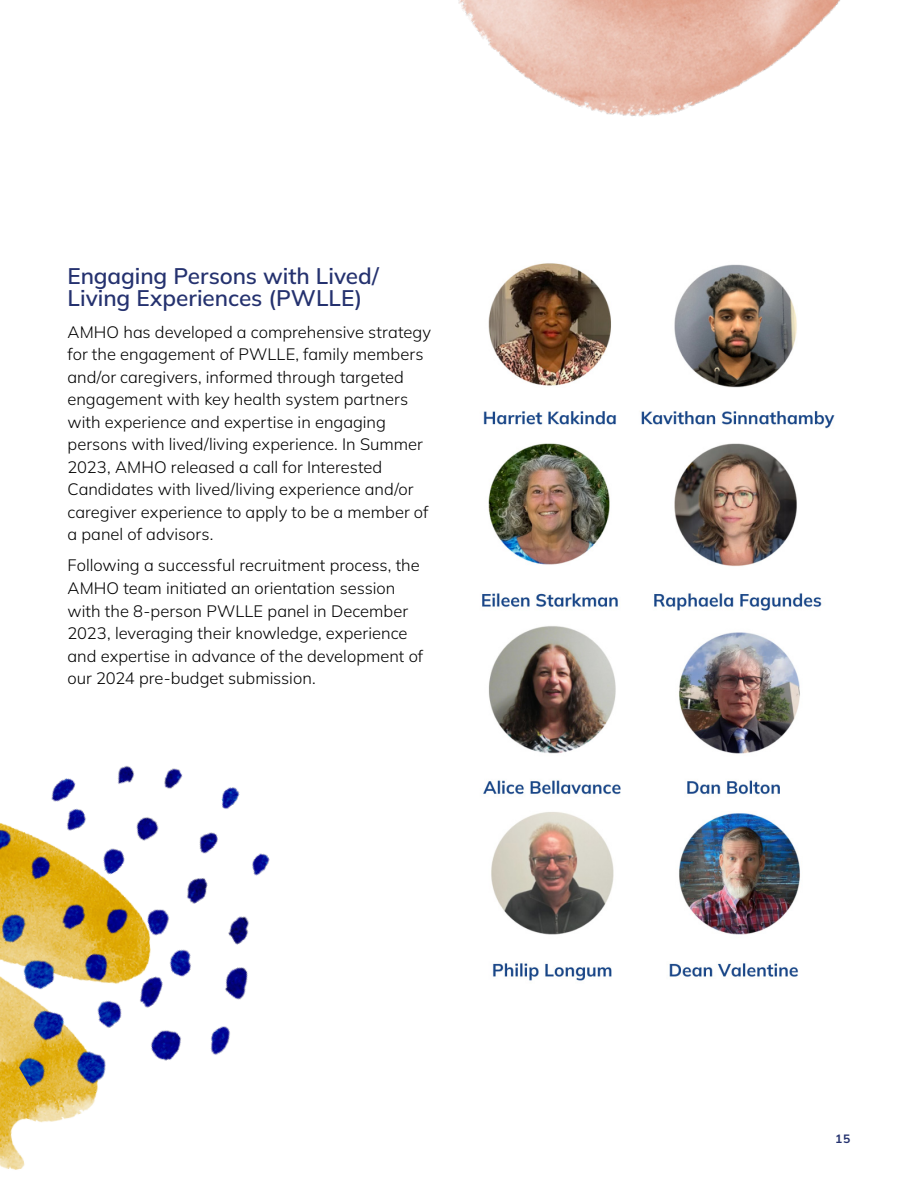
<style>
.page{position:relative;width:918px;height:1188px;background:#fff}
.page>*{position:absolute;margin:0;border:0;box-sizing:border-box;transform-origin:0 0}
.Sub_Header{font:600 22.5px/22.5px "Mulish";color:#25326f}
.Body{font:300 16.5px/22.5px "Mulish";color:#000}
.t1{font:700 12px "Mulish";color:#25326f}
</style>
<div class="page">
<img style="left:482px;top:263px;width:353px;height:348px">
<img style="left:483px;top:626px;width:317px;height:355px">
<img style="left:458px;top:0;width:382px;height:117px">
<div style="left:810px;top:224px;width:70px;height:130px;background:#fff"></div>
<img style="left:0;top:765px;width:270px;height:387px">
<p class="Sub_Header" style="left:68px;top:264px;width:313px">Engaging Persons with Lived/<br>Living Experiences (PWLLE)</p>
<p class="Body" style="left:68px;top:320px;width:365px">AMHO has developed a comprehensive strategy for the engagement of PWLLE, family members and/or caregivers, informed through targeted engagement with key health system partners with experience and expertise in engaging persons with lived/living experience. In Summer 2023, AMHO released a call for Interested Candidates with lived/living experience and/or caregiver experience to apply to be a member of a panel of advisors.</p>
<p class="Body" style="left:68px;top:554px;width:357px">Following a successful recruitment process, the AMHO team initiated an orientation session with the 8-person PWLLE panel in December 2023, leveraging their knowledge, experience and expertise in advance of the development of our 2024 pre-budget submission.</p>
<p class="t1" style="left:835px;top:1131px;width:17px">15</p>
</div>
